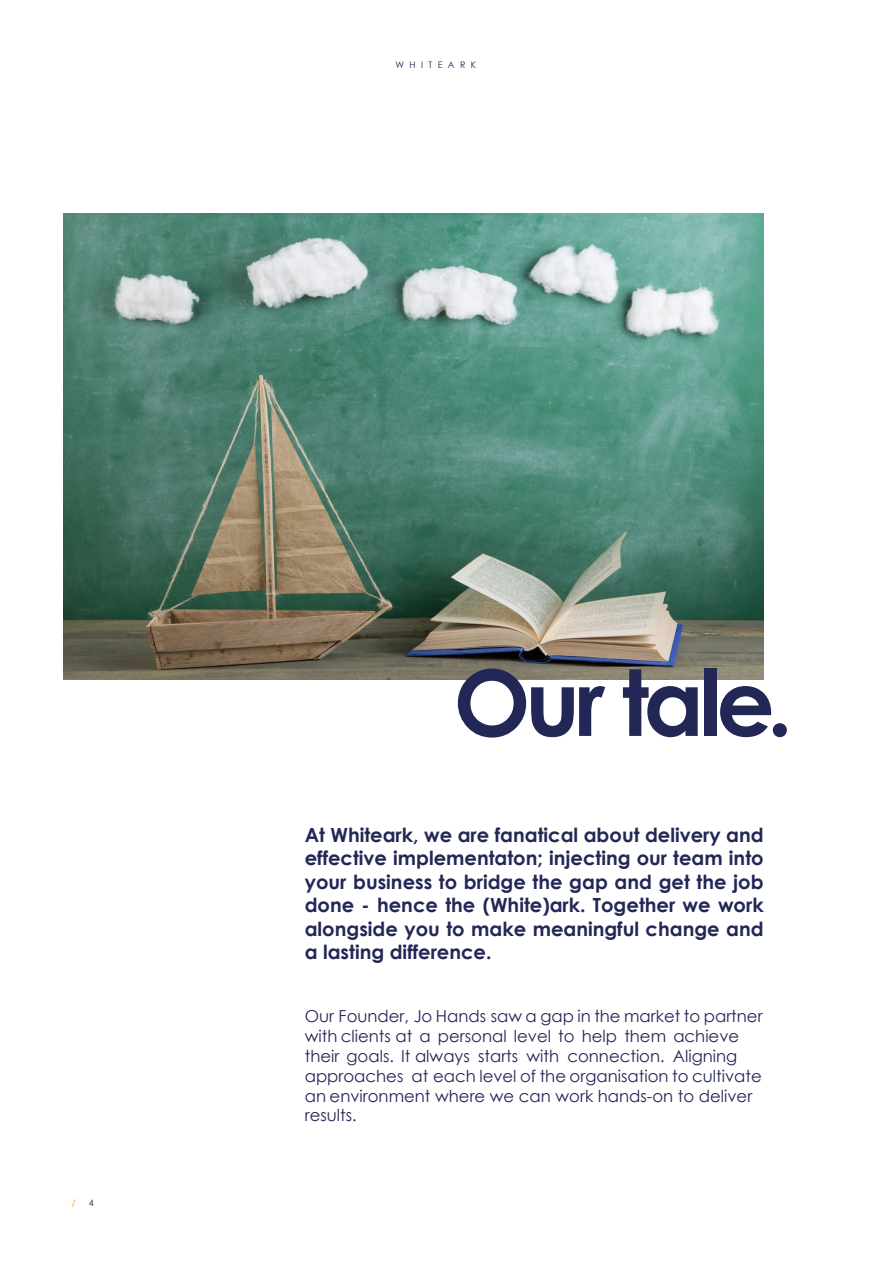
<style>
.page{position:relative;width:893px;height:1263px;background:#fff}
.page>*{position:absolute;margin:0;border:0;box-sizing:border-box;transform-origin:0 0}
.t1{font:700 91.5px "Century Gothic";letter-spacing:-.055em;color:#232756}
.t2{font:700 19.5px/23.4px "Century Gothic";color:#232756;text-align:justify}
.t3{font:16.5px/19.8px "Century Gothic";color:#232756}
.t4{font:9px "Century Gothic";letter-spacing:.6em;color:#232756}
.t5{font:9px "Century Gothic";color:#f8951f}
</style>
<div class="page">
<img style="left:64px;top:213px;width:700px;height:467px">
<p class="t4" style="left:395px;top:58px;width:82px">WHITEARK</p>
<p class="t5" style="left:72px;top:1196px;width:5px">/</p>
<p class="t4" style="left:89px;top:1196px;width:6px">4</p>
<h1 class="t1" style="left:454px;top:633px;width:341px">Our tale.</h1>
<p class="t2" style="left:305px;top:822px;width:460px">At Whiteark, we are fanatical about delivery and effective implementaton; injecting our team into your business to bridge the gap and get the job done - hence the (White)ark. Together we work alongside you to make meaningful change and a lasting difference.</p>
<p class="t3" style="left:305px;top:1006px;width:459px">Our Founder, Jo Hands saw a gap in the market to partner with clients at a personal level to help them achieve their goals. It always starts with connection. Aligning approaches at each level of the organisation to cultivate an environment where we can work hands-on to deliver results.</p>
</div>
